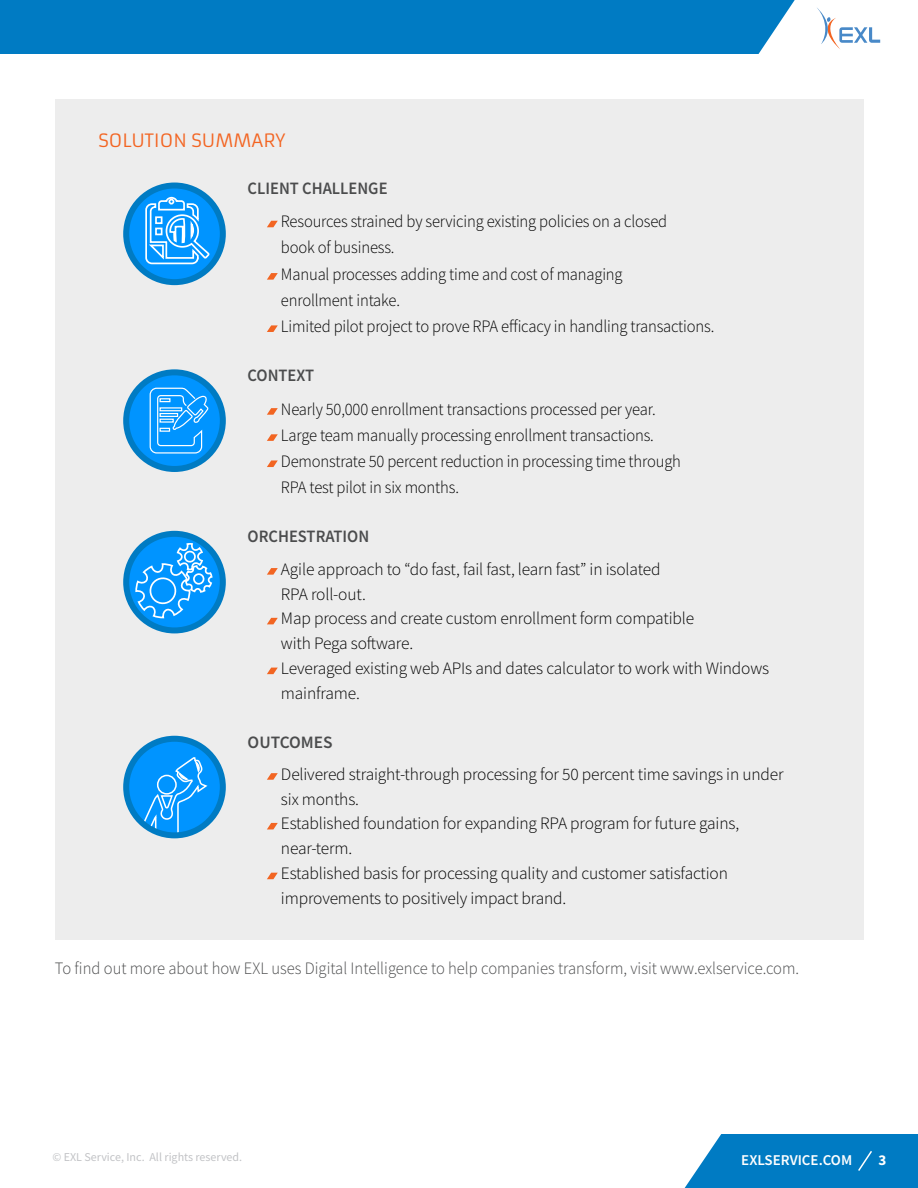
<style>
.page{position:relative;width:918px;height:1188px;background:#fff}
.page>*{position:absolute;margin:0;border:0;box-sizing:border-box;transform-origin:0 0}
.t1{font:18px "Armata";color:#f36421}
.Bullet_1{font:300 17.4px/24.9px "Source Sans Pro";letter-spacing:-.01em;color:#000}
.Bullet_1-2{font:300 17.4px/26.1px "Source Sans Pro";letter-spacing:-.01em;color:#000;scale:.95 1}
.t2{font:300 17.4px "Source Sans Pro";color:#4b4c4d;scale:.95 1}
.UL{font:600 17.4px "Source Sans Pro";color:#4b4c4d;scale:.95 1}
.UL-2{font:600 17.4px "Source Sans Pro";color:#4b4c4d}
.EXLSERVICE_COM{font:600 15px "Source Sans Pro";color:#fff}
.t3{font:700 15px "Source Sans Pro";color:#fff}
.About_EXL{font:12px "Source Sans Pro";color:#c2c3c6}
</style>
<div class="page">
<div style="left:56px;top:99px;width:808px;height:841px;background:#ededed"></div>
<svg style="left:126px;top:186px;width:97px;height:96px;fill:#0094ff"></svg>
<svg style="left:144px;top:196px;width:67px;height:69px"></svg>
<div style="left:123px;top:183px;width:103px;height:102px;border:6px solid #007bc3;border-radius:50%"></div>
<svg style="left:126px;top:534px;width:97px;height:96px"></svg>
<svg style="left:134px;top:543px;width:80px;height:76px"></svg>
<div style="left:123px;top:531px;width:103px;height:102px;border:6px solid #007bc3;border-radius:50%"></div>
<div style="left:0;top:0;width:795px;height:54px;background:#007bc3"></div>
<svg style="left:817px;top:8px;width:63px;height:41px"></svg>
<svg style="left:685px;top:1134px;width:233px;height:54px"></svg>
<svg style="left:267px;top:221px;width:11px;height:6px"></svg>
<svg style="left:267px;top:273px;width:11px;height:7px"></svg>
<svg style="left:267px;top:325px;width:11px;height:7px"></svg>
<svg style="left:267px;top:408px;width:11px;height:7px"></svg>
<svg style="left:267px;top:434px;width:11px;height:7px"></svg>
<svg style="left:267px;top:460px;width:11px;height:7px"></svg>
<svg style="left:267px;top:568px;width:11px;height:7px"></svg>
<svg style="left:267px;top:618px;width:11px;height:6px"></svg>
<svg style="left:267px;top:668px;width:11px;height:6px"></svg>
<svg style="left:267px;top:773px;width:11px;height:7px"></svg>
<svg style="left:267px;top:823px;width:11px;height:6px"></svg>
<svg style="left:267px;top:873px;width:11px;height:6px"></svg>
<svg style="left:126px;top:739px;width:97px;height:96px;fill:#0094ff"></svg>
<svg style="left:140px;top:756px;width:69px;height:79px"></svg>
<div style="left:123px;top:736px;width:103px;height:102px;border:6px solid #007bc3;border-radius:50%"></div>
<svg style="left:126px;top:372px;width:97px;height:97px;fill:#0094ff"></svg>
<svg style="left:149px;top:387px;width:60px;height:67px"></svg>
<div style="left:123px;top:369px;width:103px;height:103px;border:6px solid #007bc3;border-radius:50%"></div>
<h3 class="t1" style="left:98px;top:129px;width:188px">SOLUTION SUMMARY</h3>
<p class="UL" style="left:248px;top:177px;width:149px">CLIENT CHALLENGE</p>
<p class="Bullet_1-2" style="left:281px;top:209px;width:408px">Resources strained by servicing existing policies on a closed book of business.</p>
<p class="Bullet_1-2" style="left:281px;top:261px;width:361px">Manual processes adding time and cost of managing enrollment intake.</p>
<p class="Bullet_1-2" style="left:281px;top:313px;width:458px">Limited pilot project to prove RPA efficacy in handling transactions.</p>
<p class="UL" style="left:248px;top:364px;width:72px">CONTEXT</p>
<p class="Bullet_1-2" style="left:281px;top:396px;width:396px">Nearly 50,000 enrollment transactions processed per year.</p>
<p class="Bullet_1-2" style="left:281px;top:422px;width:394px">Large team manually processing enrollment transactions.</p>
<p class="Bullet_1-2" style="left:281px;top:448px;width:423px">Demonstrate 50 percent reduction in processing time through<br>RPA test pilot in six months.</p>
<p class="UL" style="left:248px;top:525px;width:130px">ORCHESTRATION</p>
<p class="Bullet_1" style="left:281px;top:556px;width:381px">Agile approach to “do fast, fail fast, learn fast” in isolated<br>RPA roll-out.</p>
<p class="Bullet_1" style="left:281px;top:606px;width:415px">Map process and create custom enrollment form compatible with Pega software.</p>
<p class="Bullet_1" style="left:281px;top:656px;width:490px">Leveraged existing web APIs and dates calculator to work with Windows mainframe.</p>
<p class="UL-2" style="left:248px;top:731px;width:87px">OUTCOMES</p>
<p class="Bullet_1" style="left:281px;top:762px;width:504px">Delivered straight-through processing for 50 percent time savings in under six months.</p>
<p class="Bullet_1" style="left:281px;top:811px;width:460px">Established foundation for expanding RPA program for future gains, near-term.</p>
<p class="Bullet_1" style="left:281px;top:861px;width:448px">Established basis for processing quality and customer satisfaction improvements to positively impact brand.</p>
<p class="t2" style="left:55px;top:958px;width:785px">To find out more about how EXL uses Digital Intelligence to help companies transform, visit www.exlservice.com.</p>
<p class="About_EXL" style="left:52px;top:1149px;width:191px">© EXL Service, Inc. All rights reserved.</p>
<p class="EXLSERVICE_COM" style="left:741px;top:1150px;width:112px">EXLSERVICE.COM</p>
<p class="t3" style="left:879px;top:1150px;width:9px">3</p>
</div>
